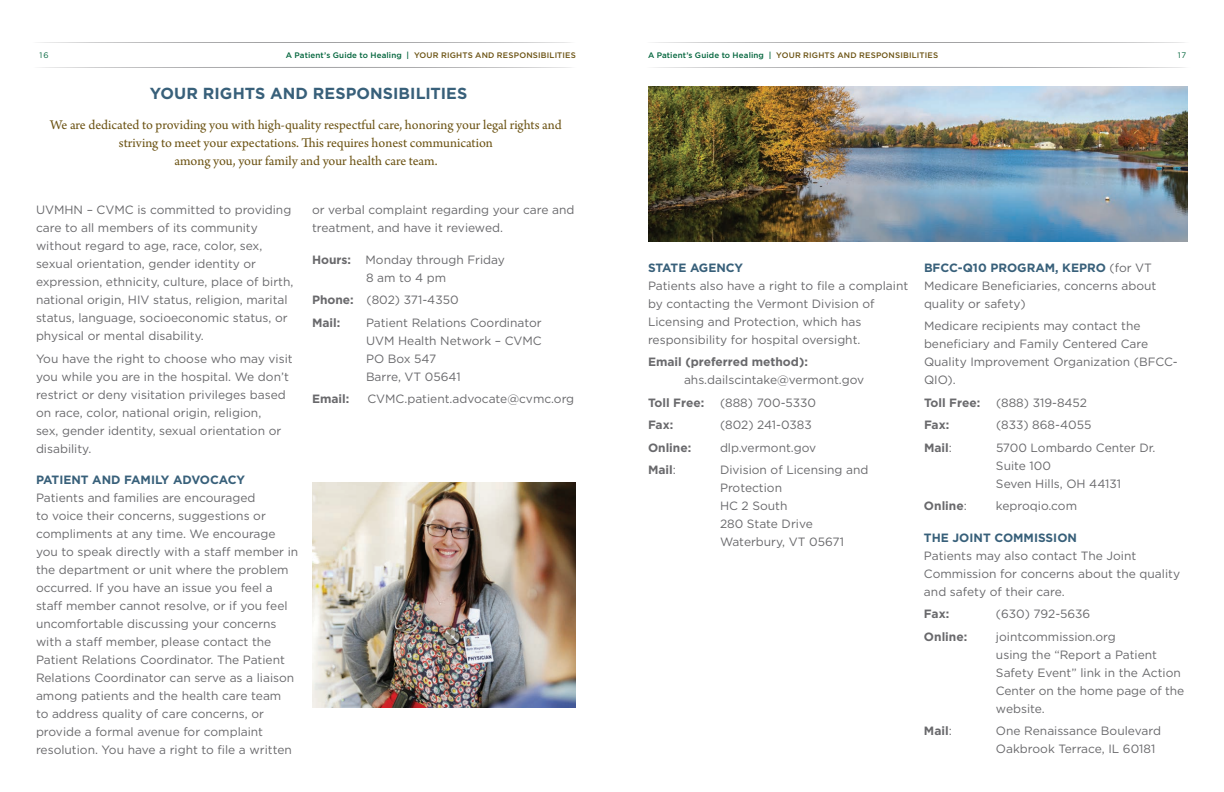
<style>
.page{position:relative;width:1224px;height:792px;background:#fff}
.page>*{position:absolute;margin:0;border:0;box-sizing:border-box;transform-origin:0 0}
.t1{font:700 16px "Gotham";letter-spacing:.005em;color:#38607a}
.t2{font:14px/18px "Arno Pro";color:#6b5212;text-align:center}
.t3{font:12px/18px "Gotham";color:#69696c}
.t4{font:700 12px "Gotham";color:#69696c}
.t5{font:700 12px "Gotham";color:#38607a}
.t6{font:500 8px "Gotham";letter-spacing:.02em;color:#6b5212}
.t7{font:8px "Gotham";color:#00643b}
.s1{color:#00643b}
.s2{font-weight:700}
.s3{font-weight:400}
.s4{font-weight:700;color:#38607a}
</style>
<div class="page">
<svg style="left:38px;top:42px;width:533px;height:1px"></svg>
<svg style="left:39px;top:67px;width:533px;height:1px"></svg>
<svg style="left:652px;top:42px;width:533px;height:1px"></svg>
<svg style="left:653px;top:67px;width:532px;height:1px"></svg>
<img style="left:312px;top:482px;width:264px;height:225px">
<img style="left:648px;top:86px;width:540px;height:155px">
<p class="t7" style="left:40px;top:50px;width:10px">16</p>
<p class="t6" style="left:286px;top:50px;width:292px"><span class="s1">A Patient’s Guide to Healing |</span> YOUR RIGHTS AND RESPONSIBILITIES</p>
<p class="t7" style="left:1178px;top:50px;width:10px">17</p>
<p class="t6" style="left:648px;top:50px;width:292px"><span class="s1">A Patient’s Guide to Healing |</span> YOUR RIGHTS AND RESPONSIBILITIES</p>
<h1 class="t1" style="left:150px;top:83px;width:319px">YOUR RIGHTS AND RESPONSIBILITIES</h1>
<p class="t2" style="left:50px;top:117px;width:513px">We are dedicated to providing you with high-quality respectful care, honoring your legal rights and striving to meet your expectations. This requires honest communication<br>among you, your family and your health care team.</p>
<p class="t3" style="left:36px;top:201px;width:259px">UVMHN – CVMC is committed to providing care to all members of its community without regard to age, race, color, sex, sexual orientation, gender identity or expression, ethnicity, culture, place of birth, national origin, HIV status, religion, marital status, language, socioeconomic status, or physical or mental disability.</p>
<p class="t3" style="left:36px;top:349px;width:258px">You have the right to choose who may visit you while you are in the hospital. We don’t restrict or deny visitation privileges based on race, color, national origin, religion,<br>sex, gender identity, sexual orientation or disability.</p>
<p class="t5" style="left:36px;top:472px;width:211px">PATIENT AND FAMILY ADVOCACY</p>
<p class="t3" style="left:36px;top:489px;width:264px">Patients and families are encouraged<br>to voice their concerns, suggestions or compliments at any time. We encourage you to speak directly with a staff member in the department or unit where the problem occurred. If you have an issue you feel a staff member cannot resolve, or if you feel uncomfortable discussing your concerns with a staff member, please contact the Patient Relations Coordinator. The Patient Relations Coordinator can serve as a liaison among patients and the health care team<br>to address quality of care concerns, or provide a formal avenue for complaint resolution. You have a right to file a written</p>
<p class="t3" style="left:312px;top:201px;width:264px">or verbal complaint regarding your care and treatment, and have it reviewed.</p>
<p class="t3" style="left:312px;top:250px;width:195px;text-align:center"><span class="s2">Hours:</span> Monday through Friday<br>8 am to 4 pm</p>
<p class="t3" style="left:312px;top:288px;width:148px;line-height:22.5px"><span class="s2">Phone:</span> (802) 371-4350<br><span class="s2">Mail:</span></p>
<p class="t3" style="left:366px;top:313px;width:177px">Patient Relations Coordinator<br>UVM Health Network – CVMC<br>PO Box 547<br>Barre, VT 05641</p>
<p class="t4" style="left:312px;top:391px;width:39px">Email:</p>
<p class="t3" style="left:367px;top:390px;width:208px">CVMC.patient.advocate@cvmc.org</p>
<p class="t5" style="left:648px;top:259px;width:97px">STATE AGENCY</p>
<p class="t3" style="left:648px;top:276px;width:262px">Patients also have a right to file a complaint by contacting the Vermont Division of Licensing and Protection, which has responsibility for hospital oversight.</p>
<p class="t4" style="left:648px;top:354px;width:161px">Email (preferred method):</p>
<p class="t3" style="left:684px;top:371px;width:182px">ahs.dailscintake@vermont.gov</p>
<p class="t4" style="left:648px;top:394px;width:58px">Toll Free:</p>
<p class="t3" style="left:720px;top:393px;width:98px">(888) 700-5330</p>
<p class="t4" style="left:648px;top:417px;width:27px">Fax:</p>
<p class="t3" style="left:720px;top:416px;width:93px">(802) 241-0383</p>
<p class="t4" style="left:648px;top:439px;width:45px">Online:</p>
<p class="t3" style="left:720px;top:438px;width:98px">dlp.vermont.gov</p>
<p class="t4" style="left:648px;top:462px;width:29px">Mail<span class="s3">:</span></p>
<p class="t3" style="left:720px;top:461px;width:150px">Division of Licensing and<br>Protection<br>HC 2 South<br>280 State Drive<br>Waterbury, VT 05671</p>
<p class="t3" style="left:924px;top:258px;width:234px"><span class="s4">BFCC-Q10 PROGRAM, KEPRO</span> (for VT<br>Medicare Beneficiaries, concerns about quality or safety)</p>
<p class="t3" style="left:924px;top:317px;width:255px">Medicare recipients may contact the beneficiary and Family Centered Care<br>Quality Improvement Organization (BFCC-<br>QIO).</p>
<p class="t4" style="left:924px;top:394px;width:58px">Toll Free:</p>
<p class="t3" style="left:996px;top:393px;width:93px">(888) 319-8452</p>
<p class="t4" style="left:924px;top:417px;width:27px">Fax:</p>
<p class="t3" style="left:996px;top:416px;width:97px">(833) 868-4055</p>
<p class="t4" style="left:924px;top:439px;width:29px">Mail<span class="s3">:</span></p>
<p class="t3" style="left:996px;top:438px;width:161px">5700 Lombardo Center Dr.<br>Suite 100<br>Seven Hills, OH 44131</p>
<p class="t4" style="left:924px;top:498px;width:44px">Online<span class="s3">:</span></p>
<p class="t3" style="left:996px;top:497px;width:83px">keproqio.com</p>
<p class="t5" style="left:924px;top:529px;width:155px">THE JOINT COMMISSION</p>
<p class="t3" style="left:924px;top:546px;width:258px">Patients may also contact The Joint<br>Commission for concerns about the quality and safety of their care.</p>
<p class="t4" style="left:924px;top:606px;width:27px">Fax:</p>
<p class="t3" style="left:996px;top:605px;width:96px">(630) 792-5636</p>
<p class="t4" style="left:924px;top:628px;width:45px">Online:</p>
<p class="t3" style="left:996px;top:627px;width:190px">jointcommission.org<br>using the “Report a Patient<br>Safety Event” link in the Action<br>Center on the home page of the website.</p>
<p class="t4" style="left:924px;top:723px;width:29px">Mail<span class="s3">:</span></p>
<p class="t3" style="left:996px;top:722px;width:167px">One Renaissance Boulevard<br>Oakbrook Terrace, IL 60181</p>
</div>
